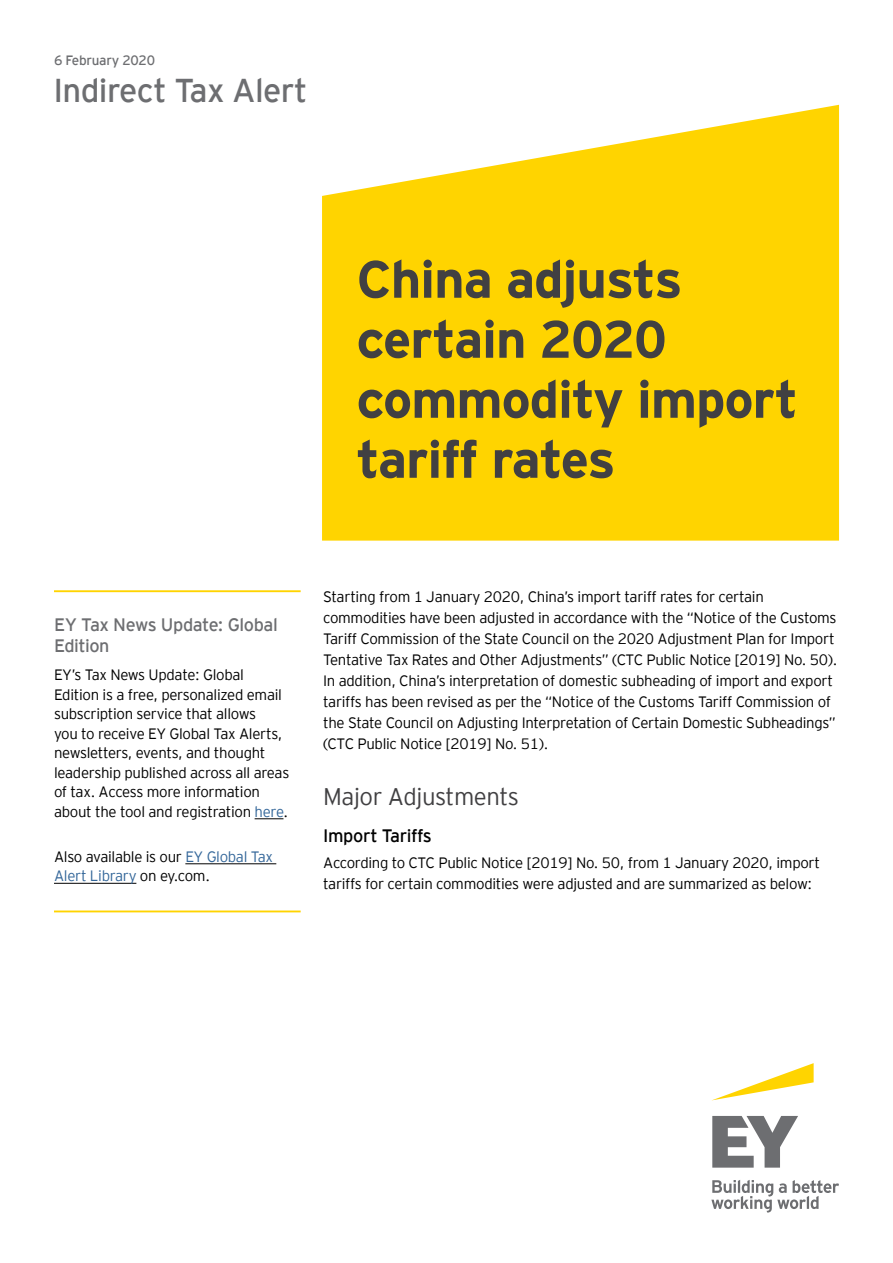
<style>
.page{position:relative;width:893px;height:1263px;background:#fff}
.page>*{position:absolute;margin:0;border:0;box-sizing:border-box;transform-origin:0 0}
.t1{font:700 52.5px/60px "EY Interstate";letter-spacing:-.02em;color:#414042}
.t2{font:33px "EY Interstate";letter-spacing:-.02em;color:#6d6e71}
.t3{font:300 24px "EY Interstate";letter-spacing:-.02em;color:#414042}
.t4{font:18px/21px "EY Interstate";letter-spacing:-.025em;color:#6d6e71}
.t5{font:18px "EY Interstate";letter-spacing:-.02em;color:#000}
.t6{font:300 15px/21px "EY Interstate";letter-spacing:-.02em;color:#000}
.t7{font:13.5px "EY Interstate";letter-spacing:-.02em;color:#6d6e71}
.s1{color:#369}
</style>
<div class="page">
<svg style="left:322px;top:105px;width:517px;height:436px;background:#ffd81a"></svg>
<hr style="left:54px;top:590px;width:247px;height:2px;background:#ffd400">
<svg style="left:255px;top:818px;width:28px;height:1px"></svg>
<hr style="left:185px;top:863px;width:91px;height:1px;background:#000">
<hr style="left:54px;top:883px;width:82px;height:1px;background:#000">
<hr style="left:54px;top:910px;width:247px;height:2px;background:#ffd400">
<svg style="left:713px;top:1063px;width:101px;height:37px"></svg>
<svg style="left:711px;top:1116px;width:128px;height:96px"></svg>
<p class="t7" style="left:54px;top:50px;width:103px">6 February 2020</p>
<h2 class="t2" style="left:53px;top:67px;width:256px">Indirect Tax Alert</h2>
<h1 class="t1" style="left:357px;top:246px;width:443px">China adjusts certain 2020 commodity import tariff rates</h1>
<p class="t4" style="left:54px;top:613px;width:225px">EY Tax News Update: Global<br>Edition</p>
<p class="t6" style="left:54px;top:664px;width:237px;line-height:19.5px">EY’s Tax News Update: Global Edition is a free, personalized email subscription service that allows<br>you to receive EY Global Tax Alerts, newsletters, events, and thought leadership published across all areas of tax. Access more information about the tool and registration <span class="s1">here</span>.</p>
<p class="t6" style="left:54px;top:846px;width:221px;line-height:19.5px">Also available is our <span class="s1">EY Global Tax<br>Alert Library</span> on ey.com.</p>
<p class="t6" style="left:323px;top:586px;width:516px">Starting from 1 January 2020, China’s import tariff rates for certain commodities have been adjusted in accordance with the “Notice of the Customs Tariff Commission of the State Council on the 2020 Adjustment Plan for Import Tentative Tax Rates and Other Adjustments” (CTC Public Notice [2019] No. 50).<br>In addition, China’s interpretation of domestic subheading of import and export tariffs has been revised as per the “Notice of the Customs Tariff Commission of the State Council on Adjusting Interpretation of Certain Domestic Subheadings” (CTC Public Notice [2019] No. 51).</p>
<h3 class="t3" style="left:323px;top:779px;width:197px">Major Adjustments</h3>
<p class="t5" style="left:323px;top:823px;width:110px">Import Tariffs</p>
<p class="t6" style="left:323px;top:851px;width:498px">According to CTC Public Notice [2019] No. 50, from 1 January 2020, import tariffs for certain commodities were adjusted and are summarized as below:</p>
</div>
